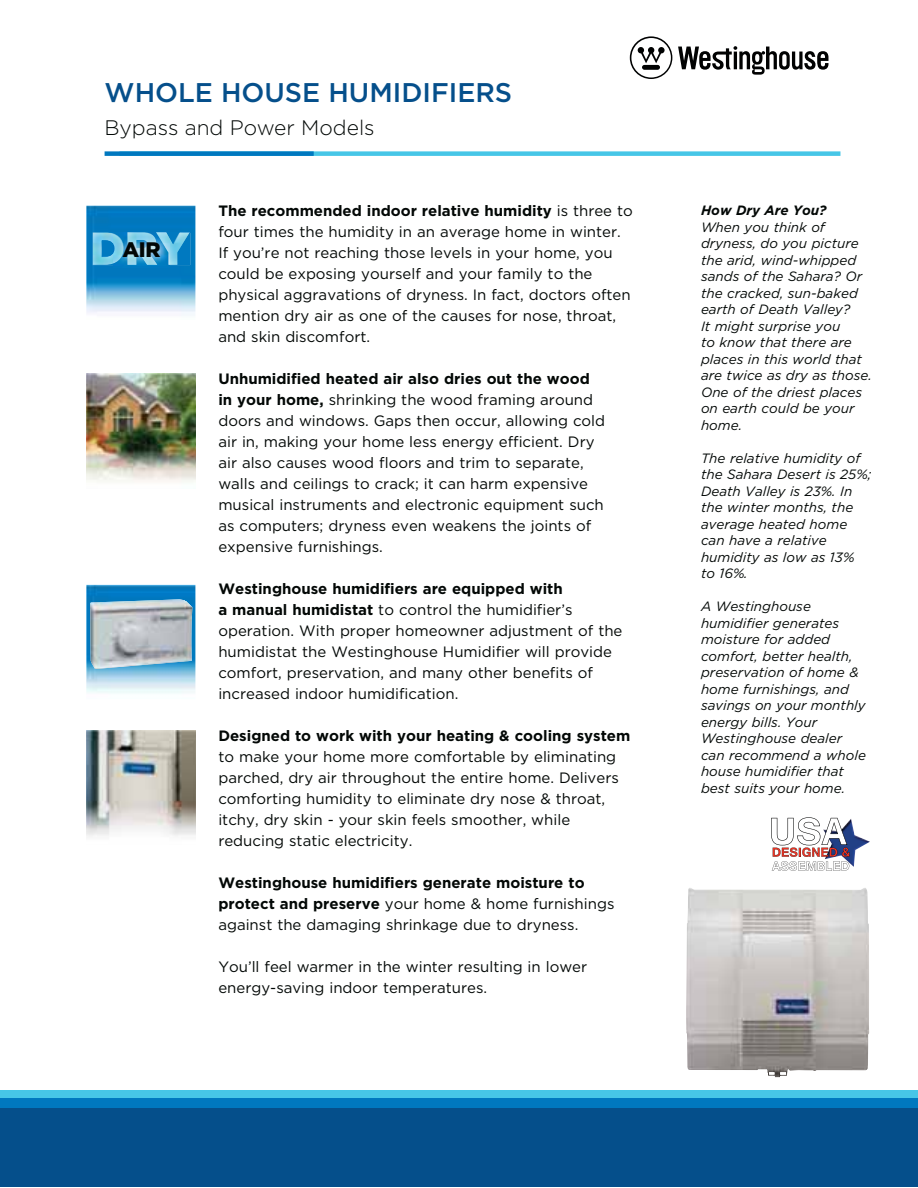
<style>
.page{position:relative;width:918px;height:1188px;background:#fff}
.page>*{position:absolute;margin:0;border:0;box-sizing:border-box;transform-origin:0 0}
.t1{font:500 27px "Gotham";color:#054f8b}
.t2{font:300 21px "Gotham";color:#030806}
.t3{font:900 21px "Gotham";color:#030806}
.t4{font:15px/21px "Gotham";color:#030806}
.t5{font:700 15px "Gotham";color:#030806}
.t6{font:italic 13.5px/16.5px "Gotham";color:#030806}
.t7{font:italic 700 13.5px "Gotham";color:#030806}
.s1{font-weight:700}
</style>
<div class="page">
<img style="left:86px;top:585px;width:109px;height:109px">
<img style="left:90px;top:599px;width:102px;height:70px">
<img style="left:86px;top:206px;width:109px;height:109px">
<img style="left:93px;top:233px;width:97px;height:32px">
<img style="left:114px;top:265px;width:55px;height:2px">
<img style="left:114px;top:233px;width:55px;height:32px">
<div style="left:0;top:1090px;width:918px;height:60px;background:#46c6e7"></div>
<div style="left:0;top:1098px;width:918px;height:60px;background:#0078bf"></div>
<div style="left:0;top:1108px;width:918px;height:79px;background:#054f8b"></div>
<img style="left:86px;top:374px;width:109px;height:108px">
<div style="left:119px;top:151px;width:721px;height:5px;background:#46c6e7"></div>
<div style="left:105px;top:151px;width:209px;height:5px;background:#0078bf"></div>
<svg style="left:678px;top:46px;width:150px;height:29px"></svg>
<svg style="left:630px;top:36px;width:42px;height:43px"></svg>
<img style="left:686px;top:888px;width:183px;height:189px">
<img style="left:850px;top:819px;width:20px;height:48px">
<svg style="left:771px;top:817px;width:79px;height:54px"></svg>
<img style="left:86px;top:730px;width:109px;height:107px">
<h1 class="t1" style="left:105px;top:82px;width:409px">WHOLE HOUSE HUMIDIFIERS</h1>
<h2 class="t2" style="left:105px;top:120px;width:272px">Bypass and Power Models</h2>
<h2 class="t3" style="left:122px;top:242px;width:40px">AIR</h2>
<p class="t4" style="left:218px;top:202px;width:416px"><span class="s1">The recommended indoor relative humidity</span> is three to four times the humidity in an average home in winter.<br>If you’re not reaching those levels in your home, you could be exposing yourself and your family to the physical aggravations of dryness. In fact, doctors often mention dry air as one of the causes for nose, throat, and skin discomfort.</p>
<p class="t4" style="left:218px;top:370px;width:388px"><span class="s1">Unhumidified heated air also dries out the wood in your home,</span> shrinking the wood framing around doors and windows. Gaps then occur, allowing cold air in, making your home less energy efficient. Dry air also causes wood floors and trim to separate, walls and ceilings to crack; it can harm expensive musical instruments and electronic equipment such as computers; dryness even weakens the joints of expensive furnishings.</p>
<p class="t4" style="left:218px;top:580px;width:406px"><span class="s1">Westinghouse humidifiers are equipped with<br>a manual humidistat</span> to control the humidifier’s operation. With proper homeowner adjustment of the humidistat the Westinghouse Humidifier will provide comfort, preservation, and many other benefits of increased indoor humidification.</p>
<p class="t5" style="left:218px;top:730px;width:414px">Designed to work with your heating &amp; cooling system</p>
<p class="t4" style="left:218px;top:748px;width:402px">to make your home more comfortable by eliminating parched, dry air throughout the entire home. Delivers comforting humidity to eliminate dry nose &amp; throat, itchy, dry skin - your skin feels smoother, while reducing static electricity.</p>
<p class="t4" style="left:218px;top:874px;width:398px"><span class="s1">Westinghouse humidifiers generate moisture to protect and preserve</span> your home &amp; home furnishings against the damaging shrinkage due to dryness.</p>
<p class="t4" style="left:218px;top:958px;width:370px">You’ll feel warmer in the winter resulting in lower energy-saving indoor temperatures.</p>
<p class="t7" style="left:701px;top:205px;width:127px">How Dry Are You?</p>
<p class="t6" style="left:701px;top:220px;width:172px">When you think of dryness, do you picture the arid, wind-whipped sands of the Sahara? Or the cracked, sun-baked earth of Death Valley?<br>It might surprise you<br>to know that there are places in this world that are twice as dry as those.<br>One of the driest places on earth could be your home.</p>
<p class="t6" style="left:701px;top:451px;width:172px">The relative humidity of the Sahara Desert is 25%;<br>Death Valley is 23%. In the winter months, the average heated home can have a relative humidity as low as 13% to 16%.</p>
<p class="t6" style="left:701px;top:599px;width:166px">A Westinghouse humidifier generates moisture for added comfort, better health, preservation of home &amp; home furnishings, and savings on your monthly energy bills. Your<br>Westinghouse dealer can recommend a whole house humidifier that best suits your home.</p>
</div>
